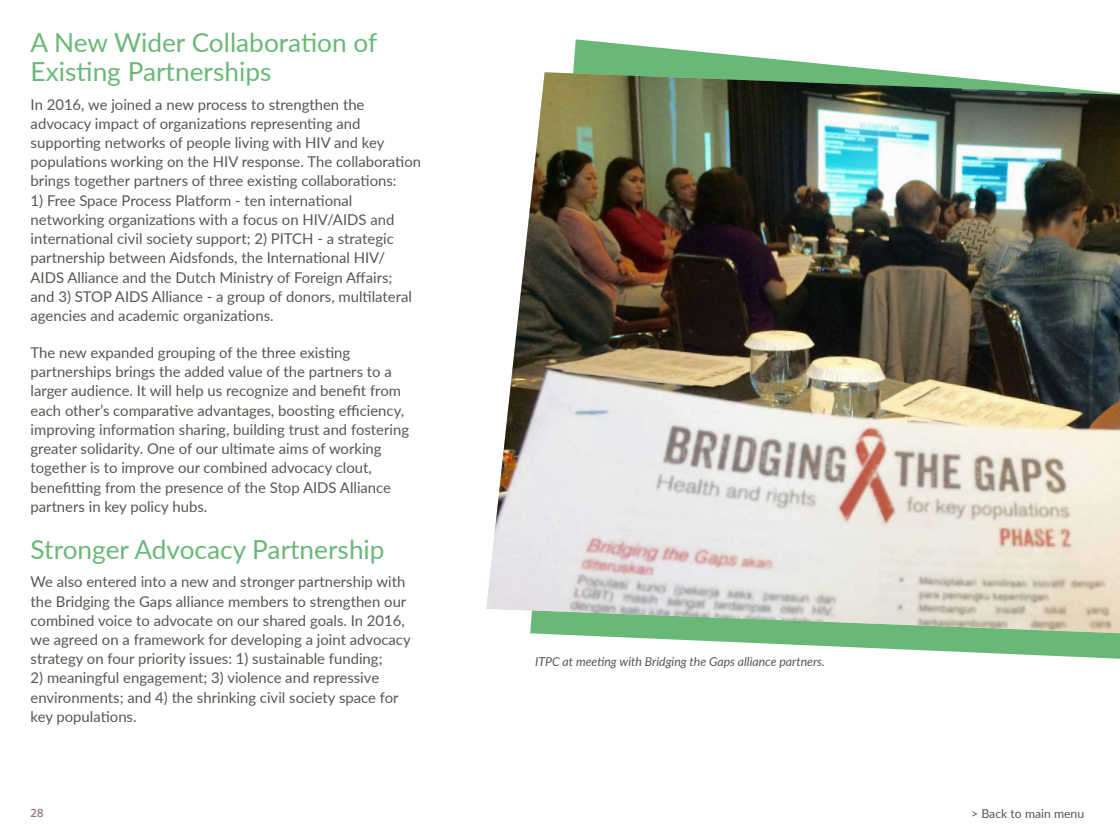
<style>
.page{position:relative;width:1120px;height:840px;background:#fff}
.page>*{position:absolute;margin:0;border:0;box-sizing:border-box;transform-origin:0 0}
.t1{font:26.25px/29.8px "Lato";color:#6ab878}
.t2{font:14.88px/19.2px "Lato";color:#575651}
.t3{font:italic 12.25px "Lato";color:#575651}
.t4{font:12.25px "Lato";color:#575651}
.t5{font:600 11.38px "Open Sans";color:#997577}
</style>
<div class="page">
<svg style="left:530px;top:39px;width:590px;height:620px"></svg>
<img style="left:486px;top:72px;width:634px;height:561px">
<h1 class="t1" style="left:31px;top:26px;width:348px">A New Wider Collaboration of<br>Existing Partnerships</h1>
<p class="t2" style="left:31px;top:94px;width:392px">In 2016, we joined a new process to strengthen the advocacy impact of organizations representing and supporting networks of people living with HIV and key populations working on the HIV response. The collaboration brings together partners of three existing collaborations:</p>
<p class="t2" style="left:31px;top:190px;width:383px">1) Free Space Process Platform - ten international networking organizations with a focus on HIV/AIDS and international civil society support; 2) PITCH - a strategic partnership between Aidsfonds, the International HIV/ AIDS Alliance and the Dutch Ministry of Foreign Affairs; and 3) STOP AIDS Alliance - a group of donors, multilateral agencies and academic organizations.</p>
<p class="t2" style="left:31px;top:342px;width:380px">The new expanded grouping of the three existing partnerships brings the added value of the partners to a larger audience. It will help us recognize and benefit from each other’s comparative advantages, boosting efficiency, improving information sharing, building trust and fostering greater solidarity. One of our ultimate aims of working together is to improve our combined advocacy clout, benefitting from the presence of the Stop AIDS Alliance partners in key policy hubs.</p>
<h1 class="t1" style="left:31px;top:534px;width:356px">Stronger Advocacy Partnership</h1>
<p class="t2" style="left:31px;top:572px;width:382px">We also entered into a new and stronger partnership with the Bridging the Gaps alliance members to strengthen our combined voice to advocate on our shared goals. In 2016, we agreed on a framework for developing a joint advocacy strategy on four priority issues: 1) sustainable funding;</p>
<p class="t2" style="left:31px;top:668px;width:370px">2) meaningful engagement; 3) violence and repressive environments; and 4) the shrinking civil society space for key populations.</p>
<p class="t3" style="left:535px;top:653px;width:291px">ITPC at meeting with Bridging the Gaps alliance partners.</p>
<p class="t5" style="left:31px;top:805px;width:14px">28</p>
<p class="t4" style="left:971px;top:805px;width:115px">&gt; Back to main menu</p>
</div>
